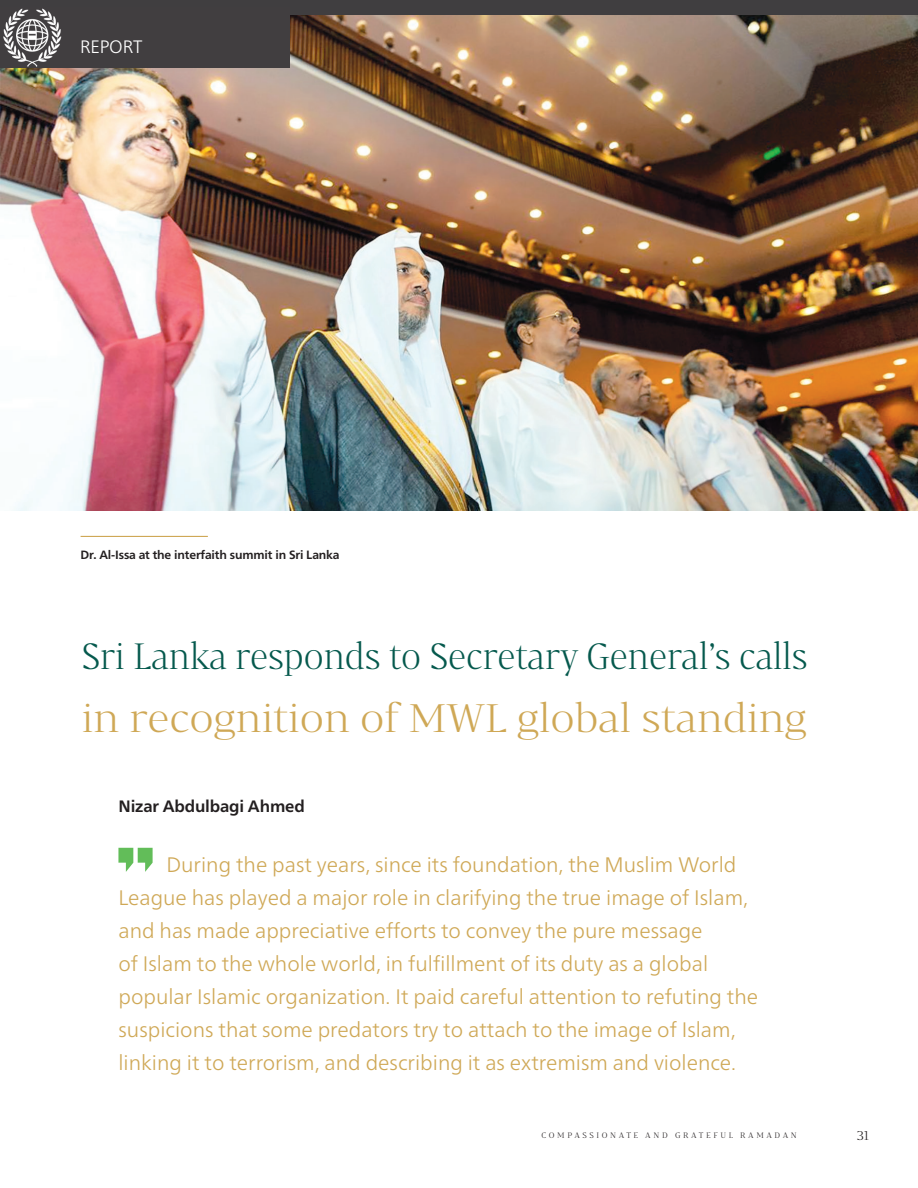
<style>
.page{position:relative;width:918px;height:1188px;background:#fff}
.page>*{position:absolute;margin:0;border:0;box-sizing:border-box;transform-origin:0 0}
.t1{font:300 37.5px "Bw Darius";color:#cfa856}
.t2{font:300 34.5px "Bw Darius";color:#05594d;scale:.91 1}
.t3{font:300 21px/33px "Neue Frutiger Arabic";color:#cfa856}
.t4{font:300 18px "Neue Frutiger Arabic";letter-spacing:-.01em;color:#fff}
.t5{font:700 16.5px "Neue Frutiger Arabic";letter-spacing:-.01em;color:#231f20}
.t6{font:700 12px "Neue Frutiger Arabic";letter-spacing:-.01em;color:#231f20}
.t7{font:300 12px "Bw Darius";color:#231f20}
.t8{font:300 7.5px "Bw Darius";letter-spacing:.35em;color:#231f20}
</style>
<div class="page">
<img style="left:0;top:14px;width:918px;height:496px">
<hr style="left:81px;top:536px;width:127px;height:1px;background:#cfa856">
<svg style="left:118px;top:848px;width:35px;height:24px"></svg>
<div style="left:0;top:0;width:918px;height:14px;background:#403e40"></div>
<img style="left:0;top:8px;width:294px;height:62px">
<p class="t4" style="left:80px;top:35px;width:64px">REPORT</p>
<p class="t6" style="left:81px;top:546px;width:261px">Dr. Al-Issa at the interfaith summit in Sri Lanka</p>
<h2 class="t2" style="left:82px;top:632px;width:799px">Sri Lanka responds to Secretary General’s calls</h2>
<h1 class="t1" style="left:82px;top:692px;width:727px">in recognition of MWL global standing</h1>
<p class="t5" style="left:118px;top:795px;width:188px">Nizar Abdulbagi Ahmed</p>
<p class="t3" style="left:118px;top:849px;width:641px;text-indent:48px">During the past years, since its foundation, the Muslim World League has played a major role in clarifying the true image of Islam, and has made appreciative efforts to convey the pure message<br>of Islam to the whole world, in fulfillment of its duty as a global popular Islamic organization. It paid careful attention to refuting the suspicions that some predators try to attach to the image of Islam, linking it to terrorism, and describing it as extremism and violence.</p>
<p class="t8" style="left:542px;top:1130px;width:257px">COMPASSIONATE AND GRATEFUL RAMADAN</p>
<p class="t7" style="left:857px;top:1127px;width:14px">31</p>
</div>
